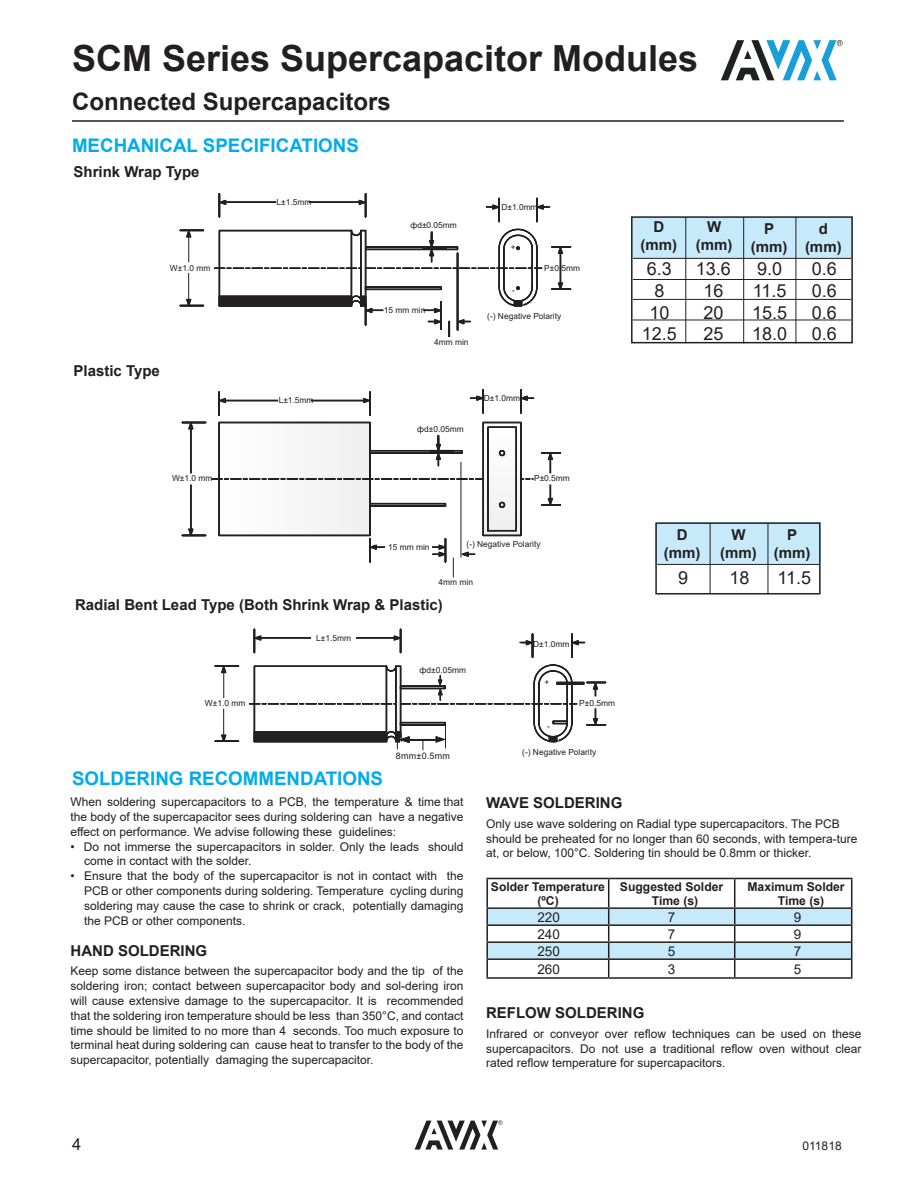
<style>
.page{position:relative;width:918px;height:1188px;background:#fff}
.page>*{position:absolute;margin:0;border:0;box-sizing:border-box;transform-origin:0 0}
.t1{font:700 36px "Arial";color:#211f1f}
.t2{font:700 24px "Arial";color:#211f1f}
.t3{font:700 18.75px "Arial";color:#00aced}
.t4{font:18px/21.6px "Arial";color:#231f20;text-align:center}
.t5{font:16.5px "Arial";color:#211f1f}
.t6{font:700 15px "Arial";color:#211f1f}
.t7{font:700 15px/18px "Arial";color:#231f20;text-align:center}
.t8{font:13.5px "Arial";color:#211f1f}
.t9{font:700 12.15px/13.6px "Arial";color:#211f1f;text-align:center}
.t10{font:12px/14.9px "Arial";color:#211f1f;text-align:justify}
.t11{font:9px "Arial";letter-spacing:.025em;color:#211f1f}
.t12{font:8.4px "Arial";color:#211f1f}
</style>
<div class="page">
<svg style="left:214px;top:194px;width:357px;height:149px"></svg>
<div style="left:361px;top:296px;width:5px;height:10px;background:#231f20"></div>
<div style="left:219px;top:296px;width:132px;height:10px;background:#231f20"></div>
<svg style="left:180px;top:230px;width:24px;height:77px"></svg>
<svg style="left:219px;top:392px;width:152px;height:23px"></svg>
<div style="left:279px;top:396px;width:31px;height:10px;background:#fff"></div>
<svg style="left:182px;top:422px;width:24px;height:114px"></svg>
<div style="left:172px;top:474px;width:38px;height:10px;background:#fff"></div>
<svg style="left:470px;top:390px;width:64px;height:23px"></svg>
<svg style="left:212px;top:422px;width:349px;height:156px"></svg>
<svg style="left:215px;top:666px;width:24px;height:76px"></svg>
<div style="left:632px;top:217px;width:221px;height:41px;background:#c6eafa"></div>
<div style="left:656px;top:523px;width:164px;height:41px;background:#c6eafa"></div>
<div style="left:631px;top:216px;width:222px;height:127px;border:2px solid #231f20"></div>
<div style="left:655px;top:522px;width:166px;height:73px;border:2px solid #231f20"></div>
<hr style="left:685px;top:217px;width:1px;height:126px;background:#231f20">
<hr style="left:710px;top:523px;width:1px;height:71px;background:#231f20">
<hr style="left:743px;top:217px;width:1px;height:126px;background:#231f20">
<hr style="left:768px;top:523px;width:1px;height:71px;background:#231f20">
<hr style="left:796px;top:217px;width:1px;height:126px;background:#231f20">
<hr style="left:633px;top:258px;width:218px;height:1px;background:#231f20">
<hr style="left:657px;top:564px;width:163px;height:1px;background:#231f20">
<hr style="left:633px;top:279px;width:218px;height:1px;background:#231f20">
<hr style="left:633px;top:299px;width:218px;height:1px;background:#231f20">
<hr style="left:633px;top:320px;width:218px;height:1px;background:#231f20">
<svg style="left:415px;top:1120px;width:88px;height:30px"></svg>
<svg style="left:721px;top:40px;width:122px;height:40px"></svg>
<svg style="left:249px;top:629px;width:357px;height:122px"></svg>
<div style="left:385px;top:541px;width:47px;height:15px;background:#fff"></div>
<div style="left:312px;top:632px;width:44px;height:9px;background:#fff"></div>
<hr style="left:72px;top:120px;width:772px;height:2px;background:#211f1f">
<hr style="left:486px;top:977px;width:123px;height:2px;background:#211f1f">
<hr style="left:609px;top:977px;width:126px;height:2px;background:#211f1f">
<hr style="left:735px;top:977px;width:117px;height:2px;background:#211f1f">
<svg style="left:486px;top:878px;width:366px;height:100px"></svg>
<hr style="left:486px;top:958px;width:123px;height:2px;background:#231f20">
<hr style="left:609px;top:958px;width:126px;height:2px;background:#231f20">
<hr style="left:735px;top:958px;width:116px;height:2px;background:#231f20">
<h1 class="t1" style="left:72px;top:33px;width:628px">SCM Series Supercapacitor Modules</h1>
<h2 class="t2" style="left:72px;top:84px;width:320px">Connected Supercapacitors</h2>
<h3 class="t3" style="left:72px;top:132px;width:288px">MECHANICAL SPECIFICATIONS</h3>
<p class="t6" style="left:74px;top:161px;width:128px">Shrink Wrap Type</p>
<p class="t12" style="left:170px;top:262px;width:42px">W±1.0 mm</p>
<p class="t6" style="left:74px;top:360px;width:88px">Plastic Type</p>
<p class="t12" style="left:172px;top:473px;width:42px">W±1.0 mm</p>
<p class="t12" style="left:277px;top:196px;width:36px">L±1.5mm</p>
<p class="t12" style="left:279px;top:394px;width:36px">L±1.5mm</p>
<p class="t12" style="left:410px;top:220px;width:48px">фd±0.05mm</p>
<p class="t12" style="left:384px;top:304px;width:43px">15 mm min</p>
<p class="t12" style="left:434px;top:336px;width:36px">4mm min</p>
<p class="t12" style="left:501px;top:201px;width:38px">D±1.0mm</p>
<p class="t12" style="left:511px;top:241px;width:6px">+</p>
<p class="t12" style="left:512px;top:284px;width:4px">-</p>
<p class="t12" style="left:544px;top:262px;width:37px">P±0.5mm</p>
<p class="t12" style="left:487px;top:310px;width:76px">(-) Negative Polarity</p>
<p class="t12" style="left:417px;top:423px;width:48px">фd±0.05mm</p>
<p class="t12" style="left:484px;top:392px;width:38px">D±1.0mm</p>
<p class="t12" style="left:534px;top:473px;width:37px">P±0.5mm</p>
<p class="t12" style="left:388px;top:541px;width:43px">15 mm min</p>
<p class="t12" style="left:467px;top:539px;width:76px">(-) Negative Polarity</p>
<p class="t12" style="left:439px;top:576px;width:36px">4mm min</p>
<p class="t6" style="left:75px;top:594px;width:369px">Radial Bent Lead Type (Both Shrink Wrap &amp; Plastic)</p>
<p class="t12" style="left:205px;top:698px;width:42px">W±1.0 mm</p>
<p class="t12" style="left:316px;top:632px;width:36px">L±1.5mm</p>
<p class="t12" style="left:420px;top:665px;width:48px">фd±0.05mm</p>
<p class="t11" style="left:396px;top:749px;width:56px">8mm±0.5mm</p>
<p class="t12" style="left:533px;top:638px;width:38px">D±1.0mm</p>
<p class="t12" style="left:544px;top:676px;width:6px">+</p>
<p class="t12" style="left:547px;top:720px;width:4px">-</p>
<p class="t12" style="left:579px;top:698px;width:37px">P±0.5mm</p>
<p class="t12" style="left:522px;top:746px;width:76px">(-) Negative Polarity</p>
<p class="t7" style="left:641px;top:218px;width:38px">D (mm)</p>
<p class="t7" style="left:696px;top:218px;width:38px">W (mm)</p>
<p class="t7" style="left:751px;top:220px;width:38px">P (mm)</p>
<p class="t7" style="left:805px;top:220px;width:38px">d (mm)</p>
<h3 class="t4" style="left:642px;top:258px;width:37px">6.3<br>8<br>10<br>12.5</h3>
<h3 class="t4" style="left:696px;top:258px;width:37px">13.6<br>16<br>20<br>25</h3>
<h3 class="t4" style="left:752px;top:258px;width:37px;text-align:left">9.0<br>11.5<br>15.5<br>18.0</h3>
<h3 class="t4" style="left:812px;top:258px;width:27px;text-align:justify">0.6<br>0.6<br>0.6<br>0.6</h3>
<p class="t7" style="left:664px;top:526px;width:38px">D (mm)</p>
<p class="t7" style="left:720px;top:526px;width:38px">W (mm)</p>
<p class="t7" style="left:774px;top:526px;width:38px">P (mm)</p>
<h3 class="t4" style="left:678px;top:567px;width:12px">9</h3>
<h3 class="t4" style="left:730px;top:567px;width:22px">18</h3>
<h3 class="t4" style="left:778px;top:567px;width:35px">11.5</h3>
<h3 class="t3" style="left:72px;top:766px;width:313px">SOLDERING RECOMMENDATIONS</h3>
<p class="t10" style="left:71px;top:794px;width:395px">When soldering supercapacitors to a PCB, the temperature &amp; time that the body of the supercapacitor sees during soldering can have a negative effect on performance. We advise following these guidelines:</p>
<p class="t10" style="left:84px;top:839px;width:381px;text-indent:-14px">• Do not immerse the supercapacitors in solder. Only the leads should come in contact with the solder.</p>
<p class="t10" style="left:84px;top:869px;width:381px;text-indent:-14px">• Ensure that the body of the supercapacitor is not in contact with the PCB or other components during soldering. Temperature cycling during soldering may cause the case to shrink or crack, potentially damaging the PCB or other components.</p>
<p class="t6" style="left:71px;top:940px;width:138px">HAND SOLDERING</p>
<p class="t10" style="left:71px;top:963px;width:394px">Keep some distance between the supercapacitor body and the tip of the soldering iron; contact between supercapacitor body and sol-dering iron will cause extensive damage to the supercapacitor. It is recommended that the soldering iron temperature should be less than 350°C, and contact time should be limited to no more than 4 seconds. Too much exposure to terminal heat during soldering can cause heat to transfer to the body of the supercapacitor, potentially damaging the supercapacitor.</p>
<p class="t6" style="left:486px;top:792px;width:138px">WAVE SOLDERING</p>
<p class="t10" style="left:486px;top:816px;width:373px;text-align:left">Only use wave soldering on Radial type supercapacitors. The PCB should be preheated for no longer than 60 seconds, with tempera-ture at, or below, 100°C. Soldering tin should be 0.8mm or thicker.</p>
<p class="t9" style="left:491px;top:880px;width:115px">Solder Temperature (ºC)</p>
<p class="t9" style="left:620px;top:880px;width:105px">Suggested Solder<br>Time (s)</p>
<p class="t9" style="left:778px;top:880px;width:68px;text-align:left;text-indent:-30px">Maximum Solder<br>Time (s)</p>
<p class="t8" style="left:537px;top:908px;width:24px">220</p>
<p class="t8" style="left:668px;top:908px;width:9px">7</p>
<p class="t8" style="left:794px;top:908px;width:9px">9</p>
<p class="t8" style="left:537px;top:925px;width:24px">240</p>
<p class="t8" style="left:668px;top:925px;width:9px">7</p>
<p class="t8" style="left:794px;top:925px;width:9px">9</p>
<p class="t8" style="left:537px;top:942px;width:24px">250</p>
<p class="t8" style="left:668px;top:942px;width:9px">5</p>
<p class="t8" style="left:794px;top:942px;width:9px">7</p>
<p class="t8" style="left:537px;top:959px;width:24px">260</p>
<p class="t8" style="left:668px;top:959px;width:9px">3</p>
<p class="t8" style="left:794px;top:959px;width:9px">5</p>
<p class="t6" style="left:486px;top:1002px;width:160px">REFLOW SOLDERING</p>
<p class="t10" style="left:486px;top:1026px;width:377px">Infrared or conveyor over reflow techniques can be used on these supercapacitors. Do not use a traditional reflow oven without clear rated reflow temperature for supercapacitors.</p>
<h3 class="t5" style="left:72px;top:1132px;width:11px">4</h3>
<p class="t10" style="left:803px;top:1138px;width:41px">011818</p>
</div>
